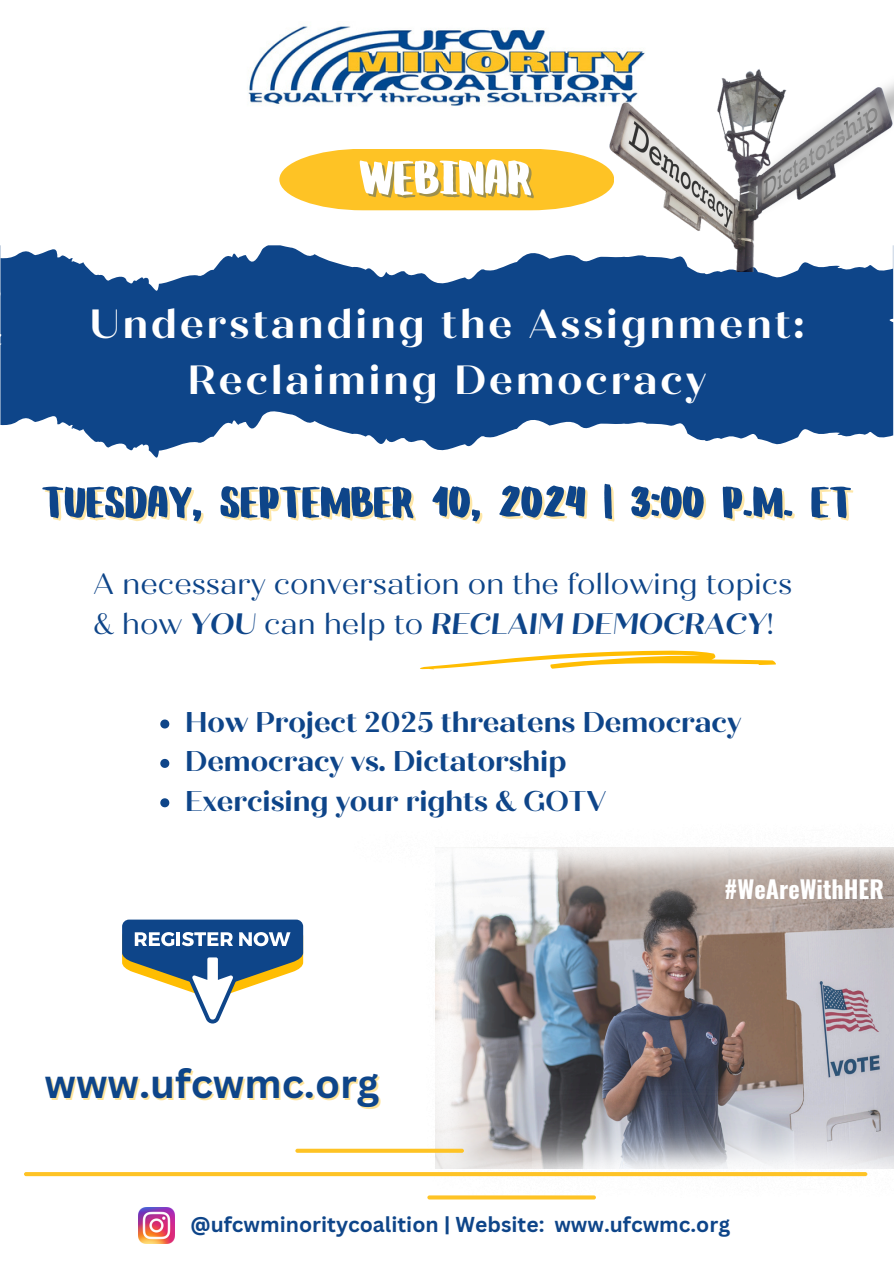
<style>
.page{position:relative;width:894px;height:1264px;background:#fff}
.page>*{position:absolute;margin:0;border:0;box-sizing:border-box;transform-origin:0 0}
.t1{font:61.2px "Better Together Caps";color:#fff}
.t2{font:55.35px "Better Together Caps";color:#0e4589}
.t3{font:700 40.8px/56.2px "Quiche Display";letter-spacing:.075em;color:#fff;text-align:center}
.t4{font:700 40.05px "Canva Sans";color:#0e4589}
.t5{font:29.55px/40.5px "Quiche Display";color:#0e4589}
.t6{font:700 28.5px "Quiche Display";color:#0e4589}
.t7{font:700 24.15px "Oswald";color:#fff}
.t8{font:700 21px "Canva Sans";color:#0e4589}
.s1{font-weight:700;font-style:italic}
</style>
<div class="page">
<img style="left:248px;top:26px;width:358px;height:80px">
<svg style="left:0;top:245px;width:892px;height:213px;fill:#0e4589"></svg>
<svg style="left:279px;top:149px;width:327px;height:61px"></svg>
<img style="left:606px;top:48px;width:287px;height:223px">
<img style="left:553px;top:957px;width:306px;height:112px">
<img style="left:163px;top:801px;width:696px;height:156px">
<img style="left:368px;top:801px;width:185px;height:268px">
<img style="left:353px;top:1069px;width:179px;height:131px">
<img style="left:532px;top:1069px;width:327px;height:131px">
<img style="left:859px;top:940px;width:34px;height:237px">
<img style="left:429px;top:801px;width:464px;height:139px">
<img style="left:138px;top:1207px;width:36px;height:36px">
<svg style="left:160px;top:719px;width:9px;height:9px"></svg>
<svg style="left:160px;top:759px;width:9px;height:9px"></svg>
<svg style="left:160px;top:798px;width:9px;height:9px"></svg>
<svg style="left:420px;top:650px;width:356px;height:19px"></svg>
<svg style="left:24px;top:1172px;width:843px;height:4px;fill:#fec325"></svg>
<svg style="left:295px;top:1148px;width:169px;height:4px"></svg>
<svg style="left:427px;top:1195px;width:168px;height:4px"></svg>
<img style="left:721px;top:64px;width:172px;height:168px">
<svg style="left:122px;top:919px;width:181px;height:104px"></svg>
<p class="t1" style="left:359px;top:148px;width:174px">Webinar</p>
<p class="t3" style="left:90px;top:296px;width:715px">Understanding the Assignment:<br>Reclaiming Democracy</p>
<p class="t2" style="left:42px;top:475px;width:811px">Tuesday, September 10, 2024 | 3:00 P.M. ET</p>
<p class="t5" style="left:93px;top:563px;width:700px">A necessary conversation on the following topics &amp; how <span class="s1">YOU</span> can help to <span class="s1">RECLAIM DEMOCRACY</span>!</p>
<p class="t6" style="left:185px;top:705px;width:557px">How Project 2025 threatens Democracy</p>
<p class="t6" style="left:185px;top:744px;width:382px">Democracy vs. Dictatorship</p>
<p class="t6" style="left:185px;top:783px;width:422px">Exercising your rights &amp; GOTV</p>
<p class="t4" style="left:45px;top:1054px;width:336px">www.ufcwmc.org</p>
<p class="t7" style="left:724px;top:870px;width:161px">#WeAreWithHER</p>
<h3 class="t8" style="left:190px;top:1209px;width:541px">@ufcwminoritycoalition | Website: www.ufcwmc.org</h3>
</div>
